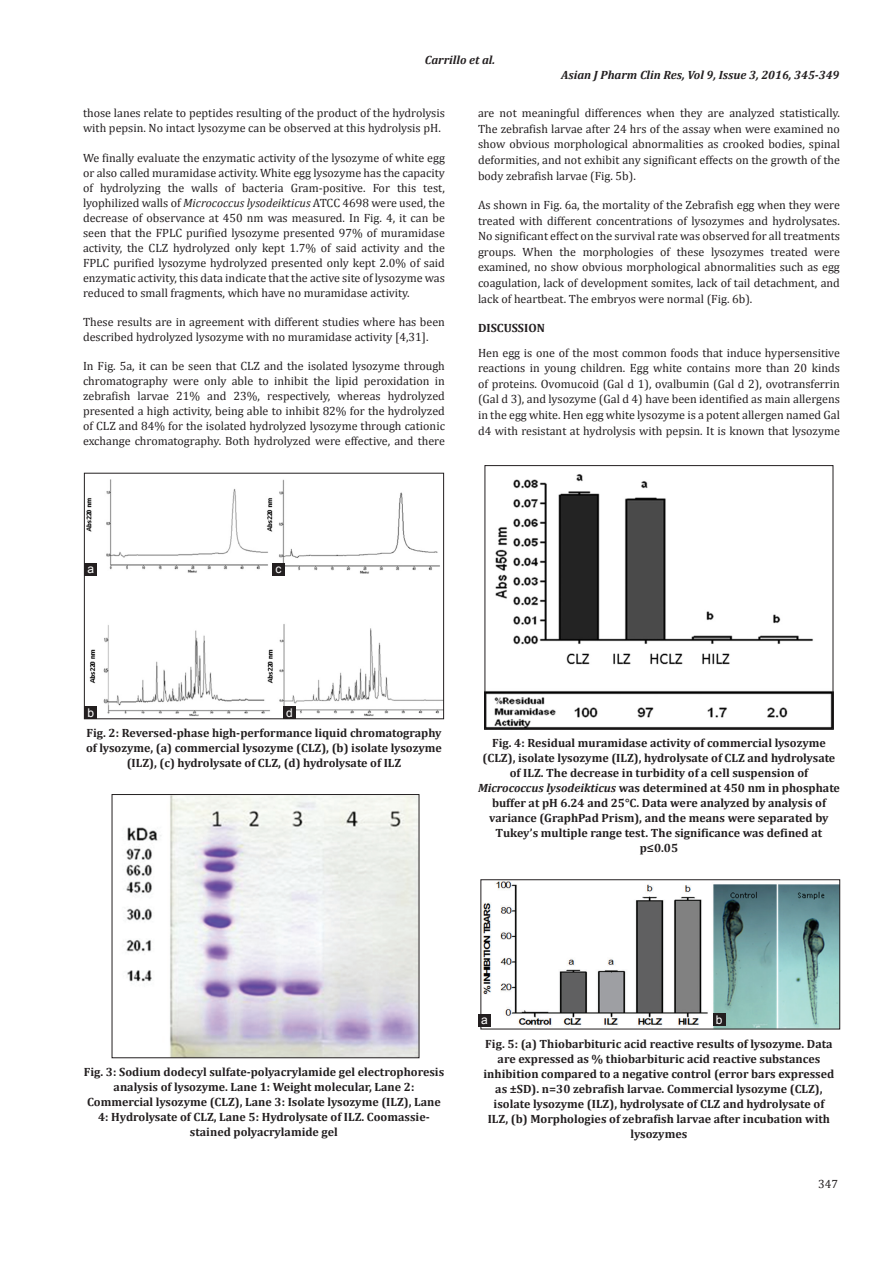
<style>
.page{position:relative;width:894px;height:1263px;background:#fff}
.page>*{position:absolute;margin:0;border:0;box-sizing:border-box;transform-origin:0 0}
.TX{font:12px/15px "Cambria";color:#231f20;text-align:justify}
.FGC{font:700 12px/15px "Cambria";color:#231f20;text-align:center}
.RH{font:italic 700 12px "Cambria";color:#231f20}
.LABEL{font:12px "Arial";color:#fff}
.F_No{font:12px "Cambria";color:#231f20}
.s1{font-style:italic}
</style>
<div class="page">
<img style="left:126px;top:796px;width:291px;height:260px">
<div style="left:112px;top:794px;width:307px;height:264px;border:1px solid #231f20"></div>
<img style="left:486px;top:474px;width:344px;height:253px">
<div style="left:484px;top:465px;width:348px;height:264px;border:1px solid #231f20"></div>
<img style="left:483px;top:881px;width:354px;height:146px">
<div style="left:480px;top:879px;width:359px;height:150px;border:1px solid #231f20"></div>
<img style="left:86px;top:479px;width:355px;height:238px">
<div style="left:85px;top:563px;width:12px;height:13px;background:#231f20"></div>
<div style="left:84px;top:706px;width:13px;height:13px;background:#231f20"></div>
<div style="left:272px;top:563px;width:13px;height:13px;background:#231f20"></div>
<div style="left:283px;top:706px;width:13px;height:13px;background:#231f20"></div>
<div style="left:478px;top:1014px;width:12px;height:13px;background:#231f20"></div>
<div style="left:712px;top:1013px;width:13px;height:13px;background:#231f20"></div>
<p class="RH" style="left:425px;top:51px;width:72px">Carrillo et al.</p>
<p class="RH" style="left:561px;top:66px;width:280px">Asian J Pharm Clin Res, Vol 9, Issue 3, 2016, 345-349</p>
<p class="TX" style="left:83px;top:106px;width:363px">those lanes relate to peptides resulting of the product of the hydrolysis with pepsin. No intact lysozyme can be observed at this hydrolysis pH.</p>
<p class="TX" style="left:83px;top:150px;width:363px">We finally evaluate the enzymatic activity of the lysozyme of white egg or also called muramidase activity. White egg lysozyme has the capacity of hydrolyzing the walls of bacteria Gram-positive. For this test, lyophilized walls of <span class="s1">Micrococcus lysodeikticus</span> ATCC 4698 were used, the decrease of observance at 450 nm was measured. In Fig. 4, it can be seen that the FPLC purified lysozyme presented 97% of muramidase activity, the CLZ hydrolyzed only kept 1.7% of said activity and the FPLC purified lysozyme hydrolyzed presented only kept 2.0% of said enzymatic activity, this data indicate that the active site of lysozyme was reduced to small fragments, which have no muramidase activity.</p>
<p class="TX" style="left:83px;top:314px;width:363px">These results are in agreement with different studies where has been described hydrolyzed lysozyme with no muramidase activity [4,31].</p>
<p class="TX" style="left:83px;top:358px;width:363px">In Fig. 5a, it can be seen that CLZ and the isolated lysozyme through chromatography were only able to inhibit the lipid peroxidation in zebrafish larvae 21% and 23%, respectively, whereas hydrolyzed presented a high activity, being able to inhibit 82% for the hydrolyzed of CLZ and 84% for the isolated hydrolyzed lysozyme through cationic exchange chromatography. Both hydrolyzed were effective, and there</p>
<p class="TX" style="left:478px;top:105px;width:363px;line-height:15.6px">are not meaningful differences when they are analyzed statistically.<br>The zebrafish larvae after 24 hrs of the assay when were examined no show obvious morphological abnormalities as crooked bodies, spinal deformities, and not exhibit any significant effects on the growth of the body zebrafish larvae (Fig. 5b).</p>
<p class="TX" style="left:478px;top:197px;width:363px;line-height:15.6px">As shown in Fig. 6a, the mortality of the Zebrafish egg when they were treated with different concentrations of lysozymes and hydrolysates.<br>No significant effect on the survival rate was observed for all treatments groups. When the morphologies of these lysozymes treated were examined, no show obvious morphological abnormalities such as egg coagulation, lack of development somites, lack of tail detachment, and lack of heartbeat. The embryos were normal (Fig. 6b).</p>
<h1 class="FGC" style="left:478px;top:320px;width:68px">DISCUSSION</h1>
<p class="TX" style="left:478px;top:345px;width:363px;line-height:15.6px">Hen egg is one of the most common foods that induce hypersensitive reactions in young children. Egg white contains more than 20 kinds of proteins. Ovomucoid (Gal d 1), ovalbumin (Gal d 2), ovotransferrin (Gal d 3), and lysozyme (Gal d 4) have been identified as main allergens in the egg white. Hen egg white lysozyme is a potent allergen named Gal d4 with resistant at hydrolysis with pepsin. It is known that lysozyme</p>
<p class="LABEL" style="left:88px;top:560px;width:8px">a</p>
<p class="LABEL" style="left:275px;top:560px;width:7px">c</p>
<p class="LABEL" style="left:88px;top:704px;width:8px">b</p>
<p class="LABEL" style="left:286px;top:704px;width:8px">d</p>
<p class="FGC" style="left:86px;top:725px;width:357px">Fig. 2: Reversed-phase high-performance liquid chromatography of lysozyme, (a) commercial lysozyme (CLZ), (b) isolate lysozyme (ILZ), (c) hydrolysate of CLZ, (d) hydrolysate of ILZ</p>
<p class="FGC" style="left:478px;top:735px;width:363px">Fig. 4: Residual muramidase activity of commercial lysozyme (CLZ), isolate lysozyme (ILZ), hydrolysate of CLZ and hydrolysate of ILZ. The decrease in turbidity of a cell suspension of <span class="s1">Micrococcus lysodeikticus</span> was determined at 450 nm in phosphate buffer at pH 6.24 and 25°C. Data were analyzed by analysis of variance (GraphPad Prism), and the means were separated by Tukey’s multiple range test. The significance was defined at p≤0.05</p>
<p class="FGC" style="left:84px;top:1064px;width:362px">Fig. 3: Sodium dodecyl sulfate-polyacrylamide gel electrophoresis analysis of lysozyme. Lane 1: Weight molecular, Lane 2:<br>Commercial lysozyme (CLZ), Lane 3: Isolate lysozyme (ILZ), Lane 4: Hydrolysate of CLZ, Lane 5: Hydrolysate of ILZ. Coomassie&shy;stained polyacrylamide gel</p>
<p class="LABEL" style="left:481px;top:1011px;width:8px">a</p>
<p class="LABEL" style="left:715px;top:1011px;width:8px">b</p>
<p class="FGC" style="left:483px;top:1035px;width:352px">Fig. 5: (a) Thiobarbituric acid reactive results of lysozyme. Data are expressed as % thiobarbituric acid reactive substances inhibition compared to a negative control (error bars expressed as ±SD). n=30 zebrafish larvae. Commercial lysozyme (CLZ), isolate lysozyme (ILZ), hydrolysate of CLZ and hydrolysate of ILZ, (b) Morphologies of zebrafish larvae after incubation with lysozymes</p>
<p class="F_No" style="left:817px;top:1176px;width:21px">347</p>
</div>
